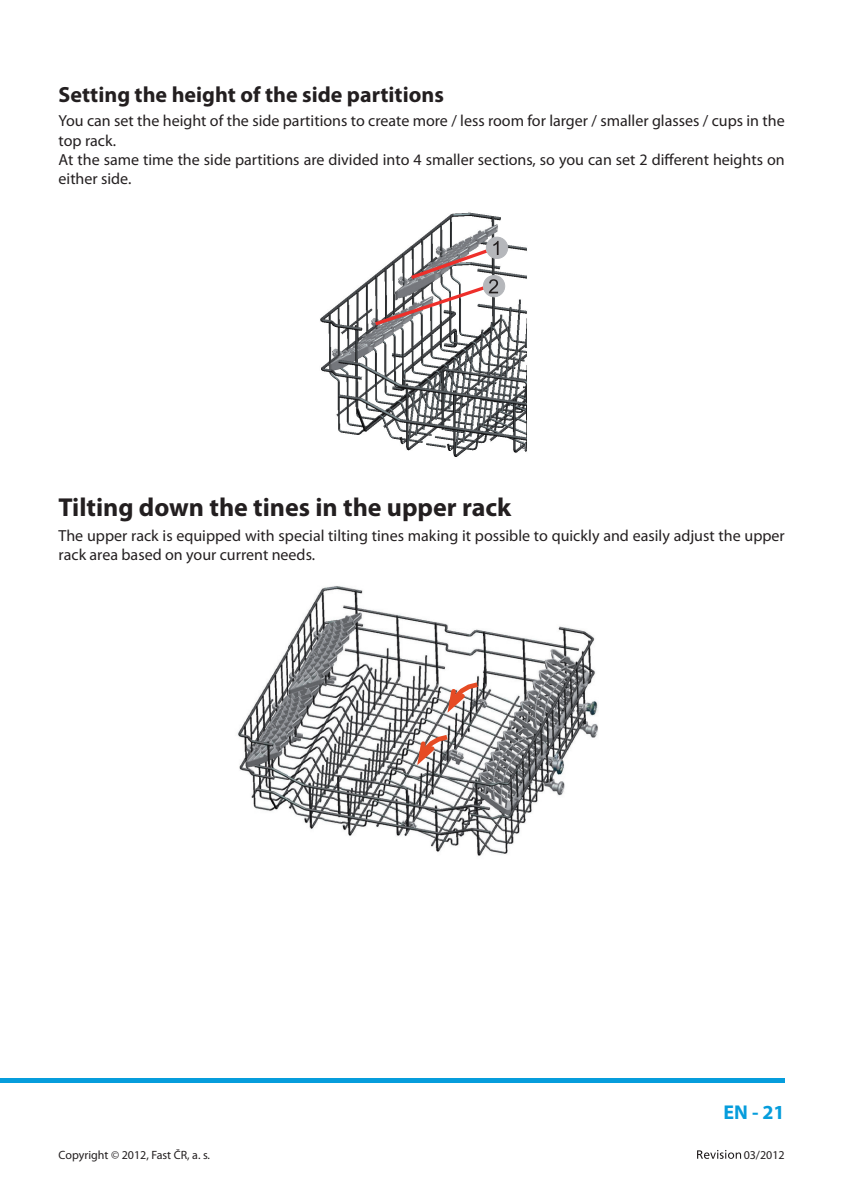
<style>
.page{position:relative;width:843px;height:1189px;background:#fff}
.page>*{position:absolute;margin:0;border:0;box-sizing:border-box;transform-origin:0 0}
.t1{font:700 26px "Myriad Pro";color:#231f20}
.t2{font:700 22px "Myriad Pro";color:#231f20}
.t3{font:700 20px "Myriad Pro";color:#069ddc}
.t4{font:16px/19.2px "Myriad Pro";color:#231f20}
.t5{font:12px "Myriad Pro";color:#231f20}
</style>
<div class="page">
<hr style="left:0;top:1078px;width:784px;height:3px;background:#069ddc">
<svg style="left:697px;top:1150px;width:44px;height:8px"></svg>
<img style="left:320px;top:212px;width:207px;height:245px">
<div style="left:483px;top:275px;width:21px;height:22px;background:#b5b7bb;border-radius:50%"></div>
<div style="left:483px;top:275px;width:22px;height:22px;border:1px solid #b5b7bb;border-radius:50%"></div>
<div style="left:486px;top:237px;width:21px;height:21px;background:#b5b7bb;border-radius:50%"></div>
<div style="left:486px;top:237px;width:22px;height:22px;border:1px solid #b5b7bb;border-radius:50%"></div>
<svg style="left:371px;top:241px;width:127px;height:87px"></svg>
<img style="left:237px;top:586px;width:361px;height:270px">
<svg style="left:444px;top:678px;width:39px;height:40px"></svg>
<svg style="left:413px;top:731px;width:39px;height:40px"></svg>
<h2 class="t2" style="left:59px;top:86px;width:387px">Setting the height of the side partitions</h2>
<p class="t4" style="left:59px;top:113px;width:727px">You can set the height of the side partitions to create more / less room for larger / smaller glasses / cups in the top rack.<br>At the same time the side partitions are divided into 4 smaller sections, so you can set 2 different heights on either side.</p>
<h1 class="t1" style="left:59px;top:497px;width:454px">Tilting down the tines in the upper rack</h1>
<p class="t4" style="left:59px;top:526px;width:727px">The upper rack is equipped with special tilting tines making it possible to quickly and easily adjust the upper rack area based on your current needs.</p>
<p class="t3" style="left:723px;top:1104px;width:63px">EN - 21</p>
<p class="t5" style="left:59px;top:1149px;width:153px">Copyright © 2012, Fast ČR, a. s.</p>
<p class="t5" style="left:743px;top:1149px;width:43px">03/2012</p>
</div>
